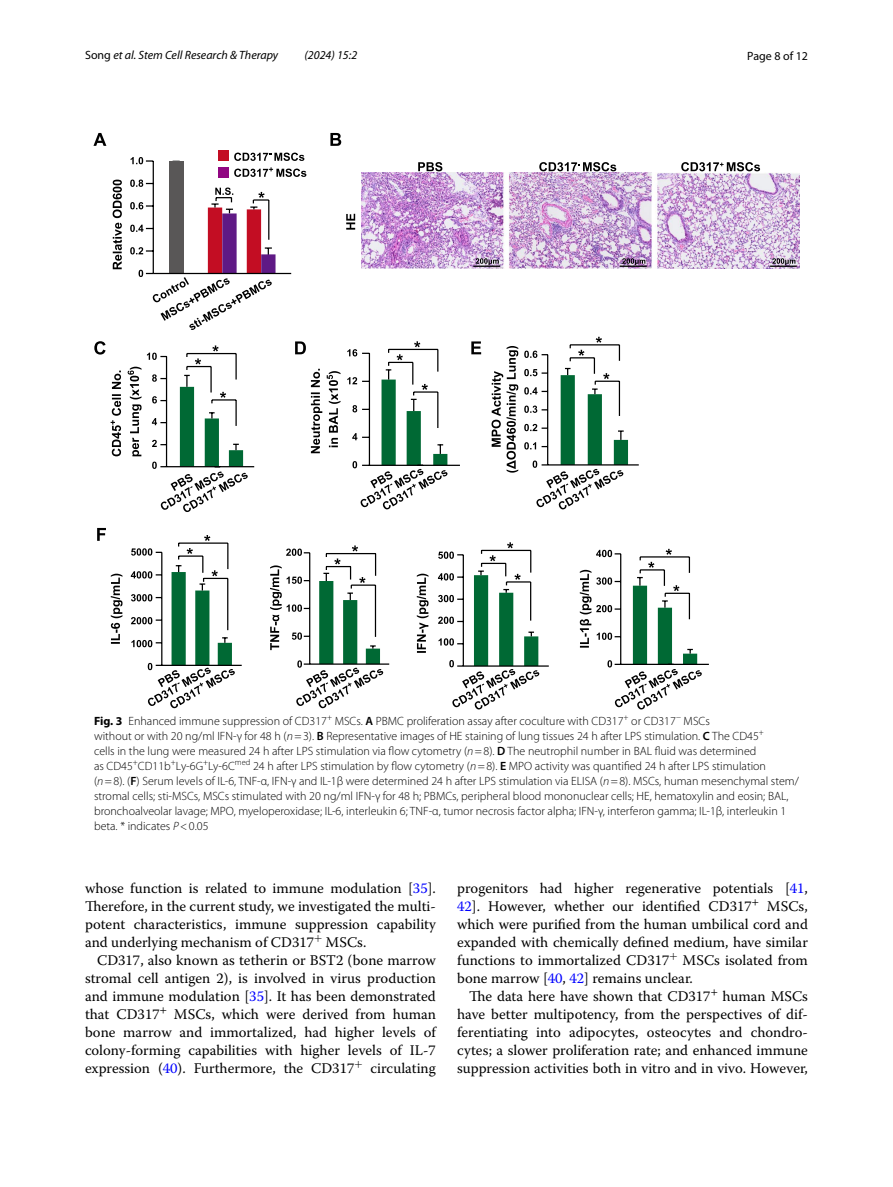
<style>
.page{position:relative;width:893px;height:1187px;background:#fff}
.page>*{position:absolute;margin:0;border:0;box-sizing:border-box;transform-origin:0 0}
.t1{font:14.7px/18px "Warnock Pro";color:#000;text-align:justify}
.t2{font:300 12px/15px "Myriad Pro";color:#000}
.t3{font:italic 12px "Myriad Pro";color:#000}
.t4{font:12px "Myriad Pro";color:#000}
.s1{font-style:normal}
.s2{font-weight:700}
.s3{font-weight:600}
.s4{font-style:italic}
.s5{color:#00f}
</style>
<div class="page">
<img style="left:362px;top:173px;width:437px;height:96px">
<svg style="left:681px;top:162px;width:79px;height:9px"></svg>
<svg style="left:539px;top:162px;width:77px;height:9px"></svg>
<svg style="left:97px;top:528px;width:9px;height:13px"></svg>
<svg style="left:111px;top:573px;width:12px;height:70px"></svg>
<svg style="left:417px;top:573px;width:12px;height:79px"></svg>
<hr style="left:162px;top:664px;width:80px;height:2px;background:#000">
<svg style="left:131px;top:535px;width:104px;height:173px"></svg>
<hr style="left:310px;top:663px;width:79px;height:1px;background:#000">
<svg style="left:270px;top:545px;width:113px;height:163px"></svg>
<hr style="left:463px;top:665px;width:86px;height:1px;background:#000">
<svg style="left:438px;top:542px;width:101px;height:167px"></svg>
<hr style="left:621px;top:663px;width:88px;height:2px;background:#000">
<svg style="left:580px;top:549px;width:122px;height:160px"></svg>
<svg style="left:295px;top:341px;width:11px;height:13px"></svg>
<svg style="left:311px;top:369px;width:29px;height:84px"></svg>
<svg style="left:491px;top:346px;width:27px;height:126px"></svg>
<svg style="left:111px;top:370px;width:10px;height:86px"></svg>
<svg style="left:471px;top:341px;width:10px;height:13px"></svg>
<hr style="left:369px;top:464px;width:91px;height:2px;background:#000">
<svg style="left:347px;top:341px;width:101px;height:168px"></svg>
<hr style="left:548px;top:464px;width:91px;height:1px;background:#000">
<svg style="left:524px;top:337px;width:104px;height:172px"></svg>
<hr style="left:167px;top:466px;width:87px;height:1px;background:#000">
<svg style="left:128px;top:345px;width:120px;height:167px"></svg>
<svg style="left:330px;top:133px;width:11px;height:13px"></svg>
<svg style="left:94px;top:341px;width:12px;height:13px"></svg>
<svg style="left:418px;top:162px;width:24px;height:9px"></svg>
<svg style="left:346px;top:214px;width:9px;height:16px"></svg>
<hr style="left:473px;top:265px;width:27px;height:2px;background:#000">
<svg style="left:476px;top:258px;width:23px;height:7px"></svg>
<hr style="left:620px;top:265px;width:27px;height:2px;background:#000">
<svg style="left:622px;top:258px;width:23px;height:7px"></svg>
<hr style="left:770px;top:265px;width:27px;height:2px;background:#000">
<svg style="left:772px;top:258px;width:23px;height:7px"></svg>
<svg style="left:113px;top:180px;width:9px;height:89px"></svg>
<svg style="left:93px;top:133px;width:13px;height:13px"></svg>
<div style="left:218px;top:150px;width:11px;height:11px;background:#c30d23"></div>
<svg style="left:130px;top:152px;width:176px;height:178px"></svg>
<p class="t3" style="left:85px;top:48px;width:195px"><span class="s1">Song</span> et al. Stem Cell Research &amp; Therapy</p>
<p class="t3" style="left:304px;top:48px;width:54px">(2024) 15:2</p>
<p class="t4" style="left:747px;top:48px;width:62px">Page 8 of 12</p>
<p class="t2" style="left:94px;top:713px;width:706px"><span class="s2">Fig. 3</span> Enhanced immune suppression of -CD317<sup>+</sup> MSCs. <span class="s3">A</span> PBMC proliferation assay after coculture with -CD317<sup>+</sup> or -CD317<sup>−</sup> MSCs<br>without or with 20 ng/ml IFN-γ for 48 h (<span class="s4">n</span>=3). <span class="s3">B</span> Representative images of HE staining of lung tissues 24 h after LPS stimulation. <span class="s3">C</span> The CD45<sup>+<br></sup>cells in the lung were measured 24 h after LPS stimulation via flow cytometry (<span class="s4">n</span>=8). <span class="s3">D</span> The neutrophil number in BAL fluid was determined<br>as -CD45<sup>+</sup>CD11b<sup>+</sup>Ly-6G<sup>+</sup>Ly-6C<sup>med</sup> 24 h after LPS stimulation by flow cytometry (<span class="s4">n</span>=8). <span class="s3">E</span> MPO activity was quantified 24 h after LPS stimulation (<span class="s4">n</span>=8). (<span class="s3">F</span>) Serum levels of IL-6, TNF-α, IFN-γ and IL-1β were determined 24 h after LPS stimulation via ELISA (<span class="s4">n</span>=8). MSCs, human mesenchymal stem/ stromal cells; sti-MSCs, MSCs stimulated with 20 ng/ml IFN-γ for 48 h; PBMCs, peripheral blood mononuclear cells; HE, hematoxylin and eosin; BAL, bronchoalveolar lavage; MPO, myeloperoxidase; IL-6, interleukin 6; TNF-α, tumor necrosis factor alpha; IFN-γ, interferon gamma; IL-1β, interleukin 1 beta. * indicates <span class="s4">P</span>&lt;0.05</p>
<p class="t1" style="left:85px;top:878px;width:352px">whose function is related to immune modulation [<span class="s5">35</span>].<br>Therefore, in the current study, we investigated the multi&shy;potent characteristics, immune suppression capability and underlying mechanism of CD317<sup>+</sup> MSCs.</p>
<p class="t1" style="left:85px;top:950px;width:352px;text-indent:12px">CD317, also known as tetherin or BST2 (bone marrow stromal cell antigen 2), is involved in virus production and immune modulation [<span class="s5">35</span>]. It has been demonstrated that CD317<sup>+</sup> MSCs, which were derived from human bone marrow and immortalized, had higher levels of colony-forming capabilities with higher levels of IL-7 expression (<span class="s5">40</span>). Furthermore, the CD317<sup>+</sup> circulating</p>
<p class="t1" style="left:457px;top:878px;width:352px">progenitors had higher regenerative potentials [<span class="s5">41</span>, <span class="s5">42</span>]. However, whether our identified CD317<sup>+</sup> MSCs, which were purified from the human umbilical cord and expanded with chemically defined medium, have similar functions to immortalized CD317<sup>+</sup> MSCs isolated from bone marrow [<span class="s5">40</span>, <span class="s5">42</span>] remains unclear.</p>
<p class="t1" style="left:457px;top:986px;width:352px;text-indent:12px">The data here have shown that CD317<sup>+</sup> human MSCs have better multipotency, from the perspectives of dif&shy;ferentiating into adipocytes, osteocytes and chondro&shy;cytes; a slower proliferation rate; and enhanced immune suppression activities both in vitro and in vivo. However,</p>
</div>
